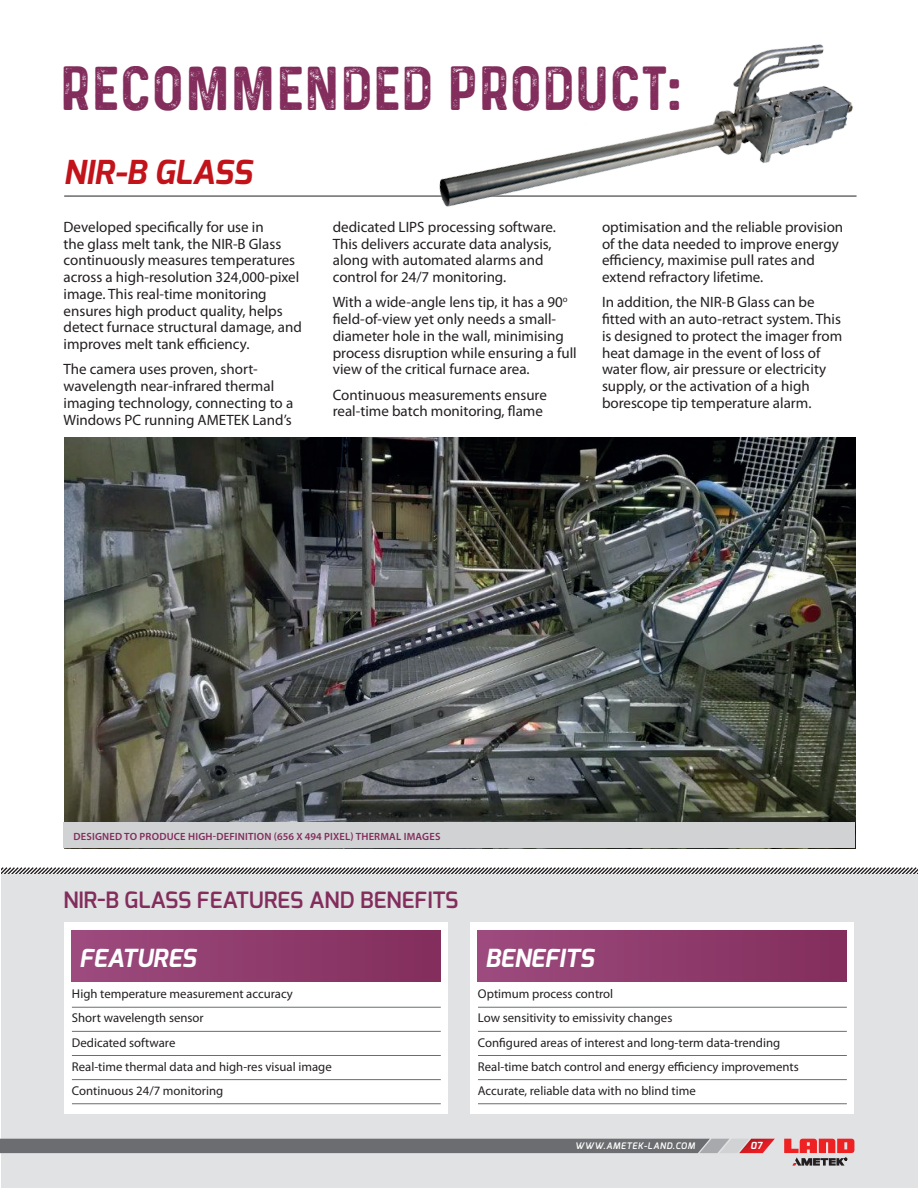
<style>
.page{position:relative;width:918px;height:1188px;background:#fff}
.page>*{position:absolute;margin:0;border:0;box-sizing:border-box;transform-origin:0 0}
.t1{font:49.5px "Prequel rough";letter-spacing:.01em;color:#822d5c}
.t2{font:italic 700 33px "Exo";color:#c2131b}
.t3{font:italic 700 24.9px "Exo";color:#fff}
.t4{font:600 22.5px "Exo";color:#822d5c}
.t5{font:15px/16.8px "Myriad Pro";color:#231f20}
.t6{font:12.75px/24.2px "Myriad Pro";color:#231f20}
.t7{font:600 10.5px "Myriad Pro";letter-spacing:.02em;color:#822d5c}
.t8{font:italic 700 9.75px "Exo";color:#fff}
.t9{font:italic 600 9px "Exo";letter-spacing:.07em;color:#fff}
</style>
<div class="page">
<svg style="left:1px;top:867px;width:917px;height:8px"></svg>
<div style="left:0;top:875px;width:918px;height:313px;background:#e1e2e4"></div>
<hr style="left:0;top:0;width:1px;height:1188px;background:#fff">
<div style="left:64px;top:922px;width:384px;height:192px;background:#fff"></div>
<div style="left:470px;top:922px;width:384px;height:192px;background:#fff"></div>
<hr style="left:72px;top:1007px;width:369px;height:1px;background:#6c6d70">
<hr style="left:72px;top:1031px;width:369px;height:1px;background:#6c6d70">
<hr style="left:72px;top:1055px;width:369px;height:1px;background:#6c6d70">
<hr style="left:72px;top:1079px;width:369px;height:1px;background:#6c6d70">
<hr style="left:72px;top:1103px;width:369px;height:1px;background:#6c6d70">
<hr style="left:478px;top:1007px;width:369px;height:1px;background:#6c6d70">
<hr style="left:478px;top:1031px;width:369px;height:1px;background:#6c6d70">
<hr style="left:478px;top:1055px;width:369px;height:1px;background:#6c6d70">
<hr style="left:478px;top:1079px;width:369px;height:1px;background:#6c6d70">
<hr style="left:478px;top:1103px;width:369px;height:1px;background:#6c6d70">
<div style="left:72px;top:931px;width:369px;height:50px;background:linear-gradient(to right,#9d4b7e,#822e5c)"></div>
<div style="left:478px;top:931px;width:369px;height:50px;background:linear-gradient(to right,#9d4b7e,#822e5c)"></div>
<svg style="left:0;top:1139px;width:775px;height:14px;background:#747073"></svg>
<svg style="left:784px;top:1139px;width:70px;height:27px"></svg>
<hr style="left:64px;top:196px;width:793px;height:1px;background:#231f20">
<img style="left:64px;top:438px;width:791px;height:385px">
<div style="left:63px;top:823px;width:792px;height:25px;background:#d1d2d4"></div>
<img style="left:419px;top:44px;width:438px;height:163px">
<h1 class="t1" style="left:60px;top:54px;width:622px">RECOMMENDED PRODUCT:</h1>
<h2 class="t2" style="left:63px;top:151px;width:190px">NIR-B GLASS</h2>
<p class="t5" style="left:64px;top:218px;width:240px">Developed specifically for use in<br>the glass melt tank, the NIR-B Glass continuously measures temperatures across a high-resolution 324,000-pixel image. This real-time monitoring ensures high product quality, helps detect furnace structural damage, and improves melt tank efficiency.</p>
<p class="t5" style="left:64px;top:361px;width:231px">The camera uses proven, short&shy;wavelength near-infrared thermal imaging technology, connecting to a Windows PC running AMETEK Land’s</p>
<p class="t5" style="left:333px;top:218px;width:225px">dedicated LIPS processing software.<br>This delivers accurate data analysis, along with automated alarms and control for 24/7 monitoring.</p>
<p class="t5" style="left:333px;top:294px;width:245px">With a wide-angle lens tip, it has a 90<sup>o </sup>field-of-view yet only needs a small&shy;diameter hole in the wall, minimising process disruption while ensuring a full view of the critical furnace area.</p>
<p class="t5" style="left:333px;top:386px;width:216px">Continuous measurements ensure real-time batch monitoring, flame</p>
<p class="t5" style="left:602px;top:218px;width:243px">optimisation and the reliable provision of the data needed to improve energy efficiency, maximise pull rates and extend refractory lifetime.</p>
<p class="t5" style="left:602px;top:294px;width:242px">In addition, the NIR-B Glass can be fitted with an auto-retract system. This is designed to protect the imager from heat damage in the event of loss of water flow, air pressure or electricity supply, or the activation of a high borescope tip temperature alarm.</p>
<p class="t7" style="left:73px;top:830px;width:369px">DESIGNED TO PRODUCE HIGH-DEFINITION (656 X 494 PIXEL) THERMAL IMAGES</p>
<h3 class="t4" style="left:63px;top:886px;width:397px">NIR-B GLASS FEATURES AND BENEFITS</h3>
<h3 class="t3" style="left:79px;top:942px;width:118px">FEATURES</h3>
<h3 class="t3" style="left:485px;top:942px;width:110px">BENEFITS</h3>
<p class="t6" style="left:72px;top:982px;width:261px">High temperature measurement accuracy<br>Short wavelength sensor<br>Dedicated software<br>Real-time thermal data and high-res visual image<br>Continuous 24/7 monitoring</p>
<p class="t6" style="left:478px;top:982px;width:322px">Optimum process control<br>Low sensitivity to emissivity changes<br>Configured areas of interest and long-term data-trending Real-time batch control and energy efficiency improvements Accurate, reliable data with no blind time</p>
<p class="t9" style="left:575px;top:1140px;width:121px">WWW.AMETEK-LAND.COM</p>
<p class="t8" style="left:751px;top:1139px;width:13px">07</p>
</div>
